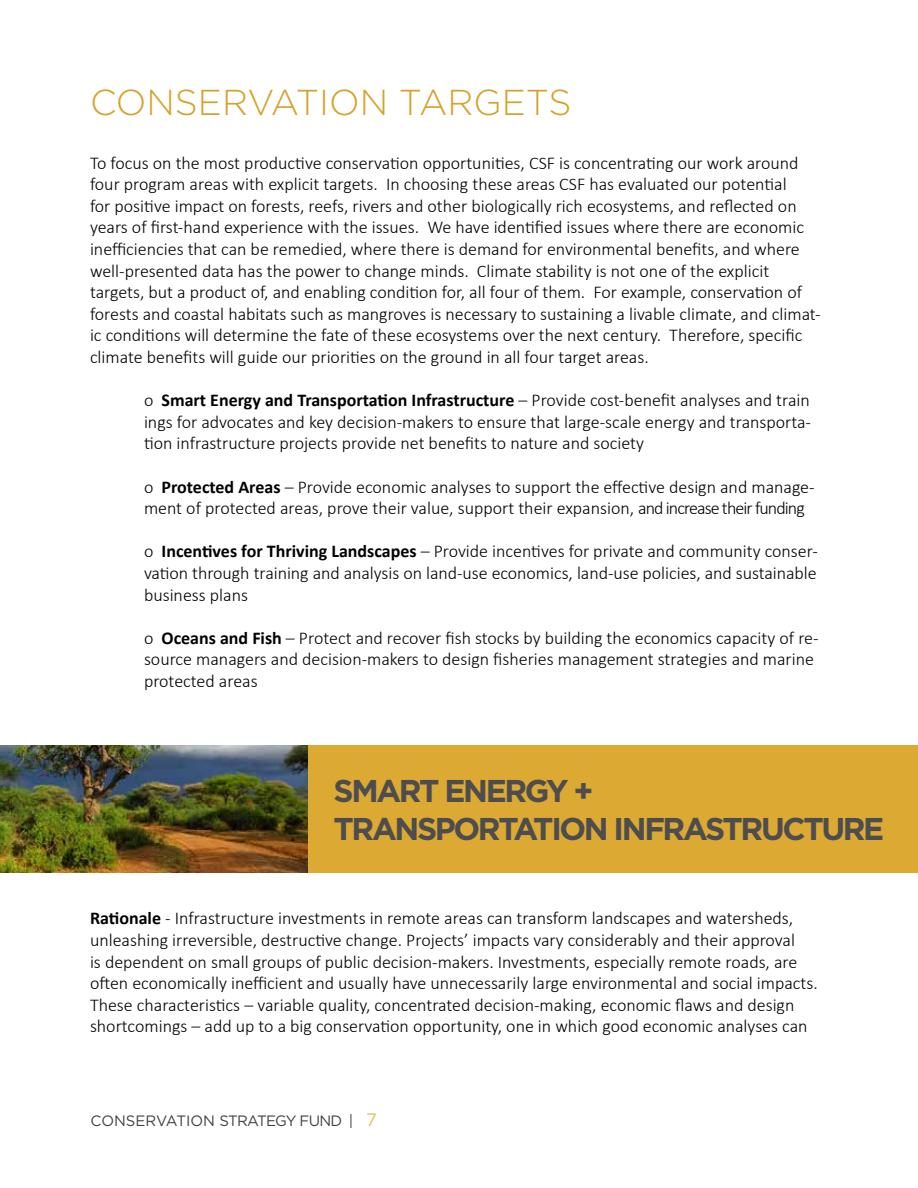
<style>
.page{position:relative;width:918px;height:1188px;background:#fff}
.page>*{position:absolute;margin:0;border:0;box-sizing:border-box;transform-origin:0 0}
.t1{font:300 36px "Gotham";color:#d5a32a}
.t2{font:700 31.5px/37.8px "Gotham";letter-spacing:-.075em;color:#4d4d4f}
.t3{font:300 18px/21.6px "Calibri";color:#000}
.t4{font:15px "Gotham";letter-spacing:-.05em;color:#000}
.s1{font-weight:700}
.s2{font-size:18px;color:#dca933}
</style>
<div class="page">
<div style="left:308px;top:745px;width:610px;height:128px;background:#dca933"></div>
<img style="left:0;top:745px;width:308px;height:128px">
<h1 class="t1" style="left:90px;top:83px;width:483px">CONSERVATION TARGETS</h1>
<p class="t3" style="left:90px;top:151px;width:732px">To focus on the most productive conservation opportunities, CSF is concentrating our work around four program areas with explicit targets. In choosing these areas CSF has evaluated our potential<br>for positive impact on forests, reefs, rivers and other biologically rich ecosystems, and reflected on years of first-hand experience with the issues. We have identified issues where there are economic inefficiencies that can be remedied, where there is demand for environmental benefits, and where well-presented data has the power to change minds. Climate stability is not one of the explicit targets, but a product of, and enabling condition for, all four of them. For example, conservation of forests and coastal habitats such as mangroves is necessary to sustaining a livable climate, and climat&shy;ic conditions will determine the fate of these ecosystems over the next century. Therefore, specific climate benefits will guide our priorities on the ground in all four target areas.</p>
<p class="t3" style="left:144px;top:389px;width:669px;text-align:justify">o <span class="s1">Smart Energy and Transportation Infrastructure</span> – Provide cost-benefit analyses and train ings for advocates and key decision-makers to ensure that large-scale energy and transporta&shy;tion infrastructure projects provide net benefits to nature and society</p>
<p class="t3" style="left:144px;top:475px;width:672px">o <span class="s1">Protected Areas</span> – Provide economic analyses to support the effective design and manage&shy;ment of protected areas, prove their value, support their expansion, and increase their funding</p>
<p class="t3" style="left:144px;top:540px;width:675px;text-align:justify">o <span class="s1">Incentives for Thriving Landscapes</span> – Provide incentives for private and community conser&shy;vation through training and analysis on land-use economics, land-use policies, and sustainable business plans</p>
<p class="t3" style="left:144px;top:626px;width:676px">o <span class="s1">Oceans and Fish</span> – Protect and recover fish stocks by building the economics capacity of re&shy;source managers and decision-makers to design fisheries management strategies and marine protected areas</p>
<h2 class="t2" style="left:334px;top:771px;width:552px">SMART ENERGY +<br>TRANSPORTATION INFRASTRUCTURE</h2>
<p class="t3" style="left:90px;top:907px;width:729px"><span class="s1">Rationale</span> - Infrastructure investments in remote areas can transform landscapes and watersheds, unleashing irreversible, destructive change. Projects’ impacts vary considerably and their approval<br>is dependent on small groups of public decision-makers. Investments, especially remote roads, are often economically inefficient and usually have unnecessarily large environmental and social impacts.<br>These characteristics – variable quality, concentrated decision-making, economic flaws and design shortcomings – add up to a big conservation opportunity, one in which good economic analyses can</p>
<p class="t4" style="left:91px;top:1112px;width:288px">CONSERVATION STRATEGY FUND | <span class="s2">7</span></p>
</div>
